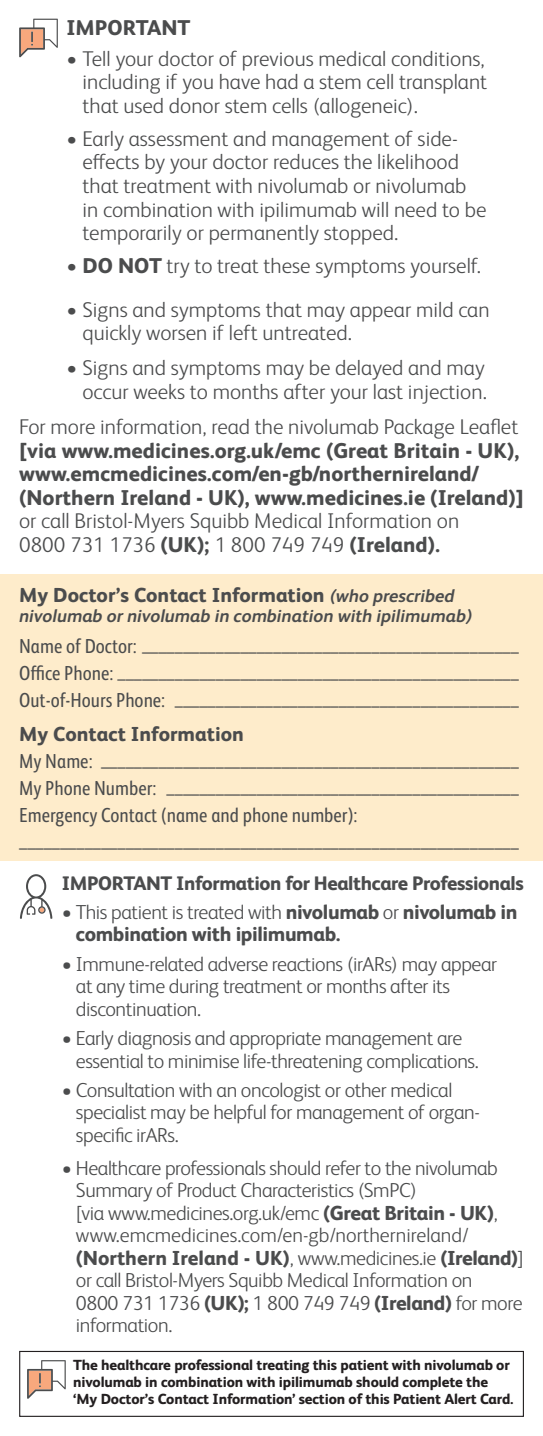
<style>
.page{position:relative;width:543px;height:1436px;background:#fff}
.page>*{position:absolute;margin:0;border:0;box-sizing:border-box;transform-origin:0 0}
.t1{font:300 21.38px/23.6px "BMS Humanity";color:#4b4c4d}
.t2{font:800 21.38px/23.6px "BMS Humanity";color:#4b4c4d}
.Description{font:300 20.25px/22.5px "BMS Humanity";letter-spacing:-.02em;color:#4b4c4d}
.Form{font:20.25px/27px "BMS Humanity Nw";color:#4b4c4d;text-align:justify}
.Description-2{font:800 20.25px/22.5px "BMS Humanity";letter-spacing:-.02em;color:#4b4c4d}
.Description-3{font:800 20.25px "BMS Humanity";color:#4b4c4d}
.Description-4{font:800 19.57px "BMS Humanity";letter-spacing:-.02em;color:#4b4c4d}
.t3{font:italic 700 18px "BMS Humanity";color:#4b4c4d}
.Description-5{font:800 14.62px/16.9px "BMS Humanity";letter-spacing:-.01em;color:#231f20}
.s1{font-weight:700}
.s2{font-weight:800}
.s3{font-weight:300}
.s4{font-weight:700;font-style:italic;font-size:18px}
</style>
<div class="page">
<div style="left:0;top:574px;width:542px;height:287px;background:#feeccb"></div>
<svg style="left:20px;top:874px;width:32px;height:44px"></svg>
<svg style="left:19px;top:19px;width:39px;height:38px"></svg>
<svg style="left:27px;top:1360px;width:39px;height:38px"></svg>
<div style="left:19px;top:1350px;width:504px;height:66px;border:1px solid #231f20"></div>
<p class="t2" style="left:66px;top:15px;width:125px">IMPORTANT</p>
<p class="t1" style="left:82px;top:45px;width:406px;text-align:justify;text-indent:-16px"><span class="s1">•</span> Tell your doctor of previous medical conditions, including if you have had a stem cell transplant that used donor stem cells (allogeneic).</p>
<p class="t1" style="left:82px;top:125px;width:405px;text-indent:-16px"><span class="s1">•</span> Early assessment and management of side&shy;effects by your doctor reduces the likelihood that treatment with nivolumab or nivolumab in combination with ipilimumab will need to be temporarily or permanently stopped.</p>
<p class="t1" style="left:66px;top:252px;width:415px"><span class="s1">•</span> <span class="s2">DO NOT</span> try to treat these symptoms yourself.</p>
<p class="t1" style="left:82px;top:296px;width:408px;text-indent:-16px"><span class="s1">•</span> Signs and symptoms that may appear mild can quickly worsen if left untreated.</p>
<p class="t1" style="left:66px;top:355px;width:421px;text-align:right"><span class="s1">•</span> Signs and symptoms may be delayed and may occur weeks to months after your last injection.</p>
<p class="t2" style="left:19px;top:413px;width:506px"><span class="s3">For more information, read the nivolumab Package Leaflet </span>[via www.medicines.org.uk/emc (Great Britain - UK), www.emcmedicines.com/en-gb/northernireland/ (Northern Ireland - UK), www.medicines.ie (Ireland)] <span class="s3">or call Bristol-Myers Squibb Medical Information on<br>0800 731 1736</span> (UK); <span class="s3">1 800 749 749</span> (Ireland).</p>
<p class="Description-3" style="left:19px;top:578px;width:436px">My Doctor’s Contact Information <span class="s4">(who prescribed</span></p>
<p class="t3" style="left:19px;top:602px;width:454px">nivolumab or nivolumab in combination with ipilimumab)</p>
<p class="Form" style="left:19px;top:629px;width:501px">Name of Doctor: ______________________________________________ Office Phone: _________________________________________________ Out-of-Hours Phone: __________________________________________</p>
<p class="Description-3" style="left:19px;top:718px;width:226px">My Contact Information</p>
<p class="Form" style="left:19px;top:744px;width:501px">My Name: ___________________________________________________</p>
<p class="Form" style="left:19px;top:771px;width:501px">My Phone Number: ___________________________________________</p>
<p class="Form" style="left:19px;top:800px;width:339px">Emergency Contact (name and phone number):</p>
<p class="Form" style="left:19px;top:825px;width:501px">_____________________________________________________________</p>
<p class="Description-4" style="left:62px;top:867px;width:463px">IMPORTANT Information for Healthcare Professionals</p>
<p class="Description-2" style="left:76px;top:899px;width:442px;text-indent:-14px"><span class="s3">• This patient is treated with</span> nivolumab <span class="s3">or</span> nivolumab in combination with ipilimumab.</p>
<p class="Description" style="left:76px;top:951px;width:422px;text-indent:-14px">• Immune-related adverse reactions (irARs) may appear at any time during treatment or months after its discontinuation.</p>
<p class="Description" style="left:76px;top:1025px;width:404px;text-indent:-14px">• Early diagnosis and appropriate management are essential to minimise life-threatening complications.</p>
<p class="Description" style="left:76px;top:1077px;width:405px;text-indent:-14px">• Consultation with an oncologist or other medical specialist may be helpful for management of organ&shy;specific irARs.</p>
<p class="Description" style="left:76px;top:1154px;width:449px;text-indent:-14px">• Healthcare professionals should refer to the nivolumab Summary of Product Characteristics (SmPC)<br>[via www.medicines.org.uk/emc <span class="s2">(Great Britain - UK)</span>, www.emcmedicines.com/en-gb/northernireland/ <span class="s2">(Northern Ireland - UK)</span>, www.medicines.ie <span class="s2">(Ireland)</span>] or call Bristol-Myers Squibb Medical Information on<br>0800 731 1736 <span class="s2">(UK);</span> 1 800 749 749 <span class="s2">(Ireland)</span> for more information.</p>
<p class="Description-5" style="left:73px;top:1355px;width:441px">The healthcare professional treating this patient with nivolumab or nivolumab in combination with ipilimumab should complete the ‘My Doctor’s Contact Information’ section of this Patient Alert Card.</p>
</div>
